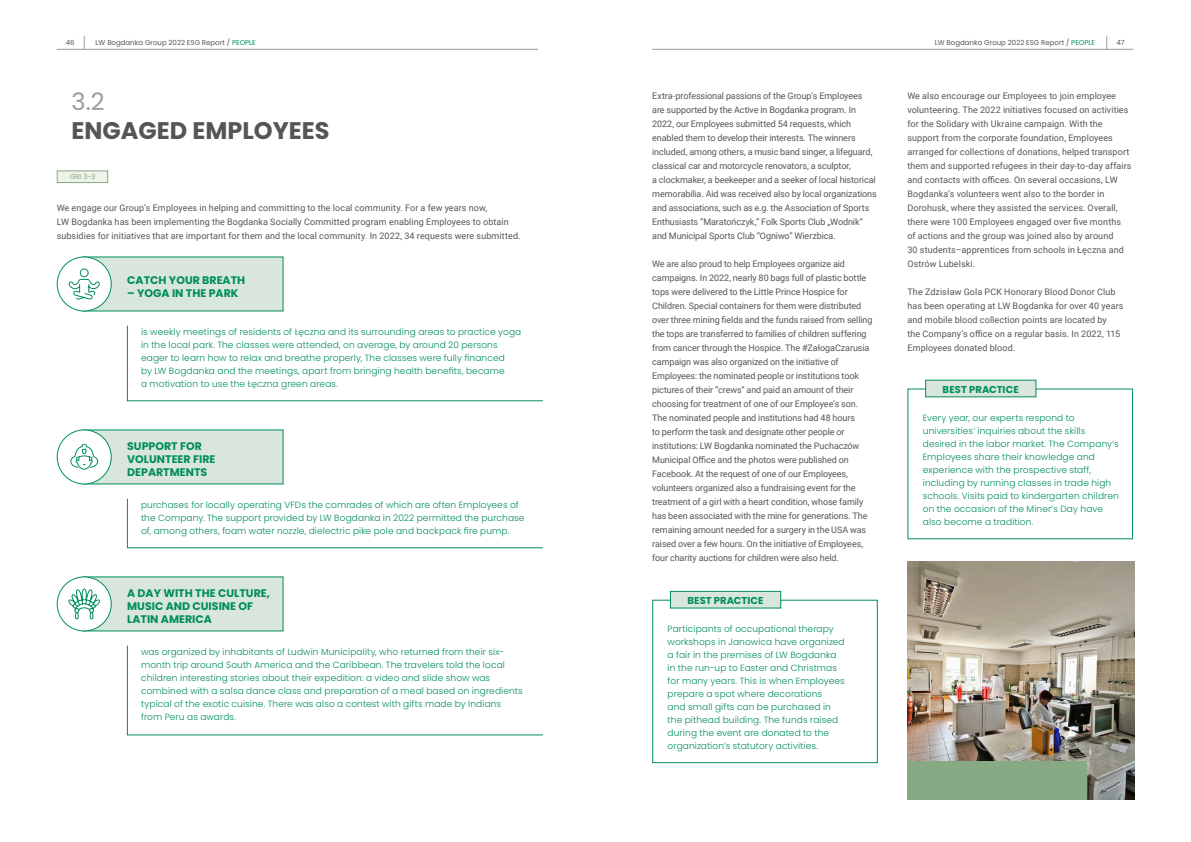
<style>
.page{position:relative;width:1191px;height:842px;background:#fff}
.page>*{position:absolute;margin:0;border:0;box-sizing:border-box;transform-origin:0 0}
.t1{font:700 24px "Poppins";color:#555554}
.t2{font:24px "Poppins";color:#9b9c9c}
.t3{font:700 11px/13.2px "Poppins";color:#008e5a}
.t4{font:700 10px "Poppins";letter-spacing:.01em;color:#008e5a}
.t5{font:9px/14px "Roboto";letter-spacing:-.005em;color:#555554}
.t6{font:300 9px/13px "Poppins";letter-spacing:.015em;color:#008e5a}
.t7{font:7px "Poppins";color:#555554}
.t8{font:7px "Poppins";color:#87a983}
.s1{color:#008e5a}
</style>
<div class="page">
<div style="left:57px;top:170px;width:51px;height:13px;background:#eff3ea;border:1px solid #87a983"></div>
<div style="left:82px;top:429px;width:201px;height:55px;background:#d9e6dc"></div>
<div style="left:57px;top:430px;width:54px;height:54px;background:#fff;border-radius:50%"></div>
<div style="left:57px;top:429px;width:55px;height:55px;border:1px solid #008e5a;border-radius:50%"></div>
<svg style="left:126px;top:498px;width:417px;height:51px"></svg>
<svg style="left:70px;top:444px;width:29px;height:41px"></svg>
<div style="left:82px;top:576px;width:201px;height:55px;background:#d9e6dc"></div>
<div style="left:57px;top:577px;width:54px;height:54px;background:#fff;border-radius:50%"></div>
<div style="left:57px;top:576px;width:55px;height:55px;border:1px solid #008e5a;border-radius:50%"></div>
<svg style="left:126px;top:645px;width:417px;height:91px"></svg>
<svg style="left:68px;top:588px;width:32px;height:32px"></svg>
<div style="left:82px;top:256px;width:201px;height:55px;background:#d9e6dc"></div>
<div style="left:57px;top:257px;width:54px;height:54px;background:#fff;border-radius:50%"></div>
<div style="left:57px;top:256px;width:55px;height:55px;border:1px solid #008e5a;border-radius:50%"></div>
<svg style="left:126px;top:325px;width:417px;height:77px"></svg>
<svg style="left:68px;top:268px;width:32px;height:32px"></svg>
<div style="left:652px;top:600px;width:225px;height:163px;background:#fff;border:1px solid #008e5a"></div>
<div style="left:670px;top:591px;width:111px;height:17px;background:#d9e6dc;border:1px solid #008e5a"></div>
<div style="left:925px;top:380px;width:111px;height:17px;background:#d9e6dc"></div>
<img style="left:907px;top:561px;width:227px;height:238px">
<div style="left:907px;top:761px;width:180px;height:38px;background:#87a983"></div>
<hr style="left:57px;top:49px;width:481px;height:1px;background:#9b9c9c">
<hr style="left:652px;top:49px;width:481px;height:1px;background:#9b9c9c">
<svg style="left:84px;top:36px;width:1px;height:13px"></svg>
<svg style="left:1106px;top:36px;width:1px;height:13px"></svg>
<p class="t7" style="left:66px;top:39px;width:10px">46</p>
<p class="t7" style="left:96px;top:39px;width:154px">LW Bogdanka Group 2022 ESG Report / <span class="s1">People</span></p>
<p class="t7" style="left:935px;top:39px;width:154px">LW Bogdanka Group 2022 ESG Report / <span class="s1">People</span></p>
<p class="t7" style="left:1116px;top:39px;width:10px">47</p>
<h1 class="t2" style="left:72px;top:88px;width:34px">3.2</h1>
<h1 class="t1" style="left:72px;top:117px;width:49px">ENGAGE</h1>
<h1 class="t1" style="left:170px;top:117px;width:53px">D EMPL</h1>
<h1 class="t1" style="left:254px;top:117px;width:49px">OYEES</h1>
<p class="t8" style="left:70px;top:172px;width:27px">GRI 3-3</p>
<p class="t5" style="left:57px;top:201px;width:465px">We engage our Group’s Employees in helping and committing to the local community. For a few years now,<br>LW Bogdanka has been implementing the Bogdanka Socially Committed program enabling Employees to obtain subsidies for initiatives that are important for them and the local community. In 2022, 34 requests were submitted.</p>
<p class="t3" style="left:127px;top:273px;width:91px">CATCH YOUR BREA</p>
<p class="t3" style="left:231px;top:273px;width:16px">TH</p>
<p class="t3" style="left:127px;top:286px;width:113px">– YOGA IN THE PARK</p>
<p class="t6" style="left:141px;top:325px;width:382px">is weekly meetings of residents of Łęczna and its surrounding areas to practice yoga in the local park. The classes were attended, on average, by around 20 persons eager to learn how to relax and breathe properly, The classes were fully financed<br>by LW Bogdanka and the meetings, apart from bringing health benefits, became<br>a motivation to use the Łęczna green areas.</p>
<p class="t3" style="left:127px;top:439px;width:74px">SUPPORT FOR<br>VOLUNTEER</p>
<p class="t3" style="left:193px;top:452px;width:7px">FIRE</p>
<p class="t3" style="left:127px;top:465px;width:8px">DEPAR</p>
<p class="t3" style="left:163px;top:465px;width:45px">TMENTS</p>
<p class="t6" style="left:141px;top:498px;width:385px">purchases for locally operating VFDs the comrades of which are often Employees of the Company. The support provided by LW Bogdanka in 2022 permitted the purchase of, among others, foam water nozzle, dielectric pike pole and backpack fire pump.</p>
<p class="t3" style="left:127px;top:586px;width:144px">A DAY WITH THE CULTURE,<br>MUSIC AND CUISINE OF<br>LATIN AMERI</p>
<p class="t3" style="left:195px;top:612px;width:17px">CA</p>
<p class="t6" style="left:141px;top:645px;width:383px">was organized by inhabitants of Ludwin Municipality, who returned from their six&shy;month trip around South America and the Caribbean. The travelers told the local children interesting stories about their expedition: a video and slide show was combined with a salsa dance class and preparation of a meal based on ingredients typical of the exotic cuisine. There was also a contest with gifts made by Indians from Peru as awards.</p>
<p class="t5" style="left:652px;top:89px;width:226px">Extra-professional passions of the Group’s Employees are supported by the Active in Bogdanka program. In 2022, our Employees submitted 54 requests, which enabled them to develop their interests. The winners included, among others, a music band singer, a lifeguard, classical car and motorcycle renovators, a sculptor,<br>a clockmaker, a beekeeper and a seeker of local historical memorabilia. Aid was received also by local organizations and associations, such as e.g. the Association of Sports Enthusiasts “Maratończyk,” Folk Sports Club „Wodnik” and Municipal Sports Club “Ogniwo” Wierzbica.</p>
<p class="t5" style="left:652px;top:257px;width:222px">We are also proud to help Employees organize aid campaigns. In 2022, nearly 80 bags full of plastic bottle tops were delivered to the Little Prince Hospice for Children. Special containers for them were distributed over three mining fields and the funds raised from selling the tops are transferred to families of children suffering from cancer through the Hospice. The #ZałogaCzarusia campaign was also organized on the initiative of Employees: the nominated people or institutions took pictures of their “crews” and paid an amount of their choosing for treatment of one of our Employee’s son.<br>The nominated people and institutions had 48 hours<br>to perform the task and designate other people or institutions: LW Bogdanka nominated the Puchaczów Municipal Office and the photos were published on Facebook. At the request of one of our Employees, volunteers organized also a fundraising event for the treatment of a girl with a heart condition, whose family has been associated with the mine for generations. The remaining amount needed for a surgery in the USA was raised over a few hours. On the initiative of Employees, four charity auctions for children were also held.</p>
<p class="t4" style="left:687px;top:595px;width:78px">BEST PRACTICE</p>
<p class="t6" style="left:667px;top:622px;width:179px">Participants of occupational therapy workshops in Janowica have organized a fair in the premises of LW Bogdanka in the run-up to Easter and Christmas for many years. This is when Employees prepare a spot where decorations<br>and small gifts can be purchased in the pithead building. The funds raised during the event are donated to the organization’s statutory activities.</p>
<p class="t5" style="left:907px;top:89px;width:226px">We also encourage our Employees to join employee volunteering. The 2022 initiatives focused on activities for the Solidary with Ukraine campaign. With the support from the corporate foundation, Employees arranged for collections of donations, helped transport them and supported refugees in their day-to-day affairs and contacts with offices. On several occasions, LW Bogdanka’s volunteers went also to the border in Dorohusk, where they assisted the services. Overall, there were 100 Employees engaged over five months<br>of actions and the group was joined also by around<br>30 students–apprentices from schools in Łęczna and Ostrów Lubelski.</p>
<p class="t5" style="left:907px;top:285px;width:217px">The Zdzisław Gola PCK Honorary Blood Donor Club has been operating at LW Bogdanka for over 40 years and mobile blood collection points are located by<br>the Company’s office on a regular basis. In 2022, 115<br>Employees donated blood.</p>
<p class="t4" style="left:942px;top:384px;width:78px">BEST PRACTICE</p>
<p class="t6" style="left:923px;top:411px;width:197px">Every year, our experts respond to universities’ inquiries about the skills desired in the labor market. The Company’s Employees share their knowledge and experience with the prospective staff, including by running classes in trade high schools. Visits paid to kindergarten children on the occasion of the Miner’s Day have also become a tradition.</p>
</div>
